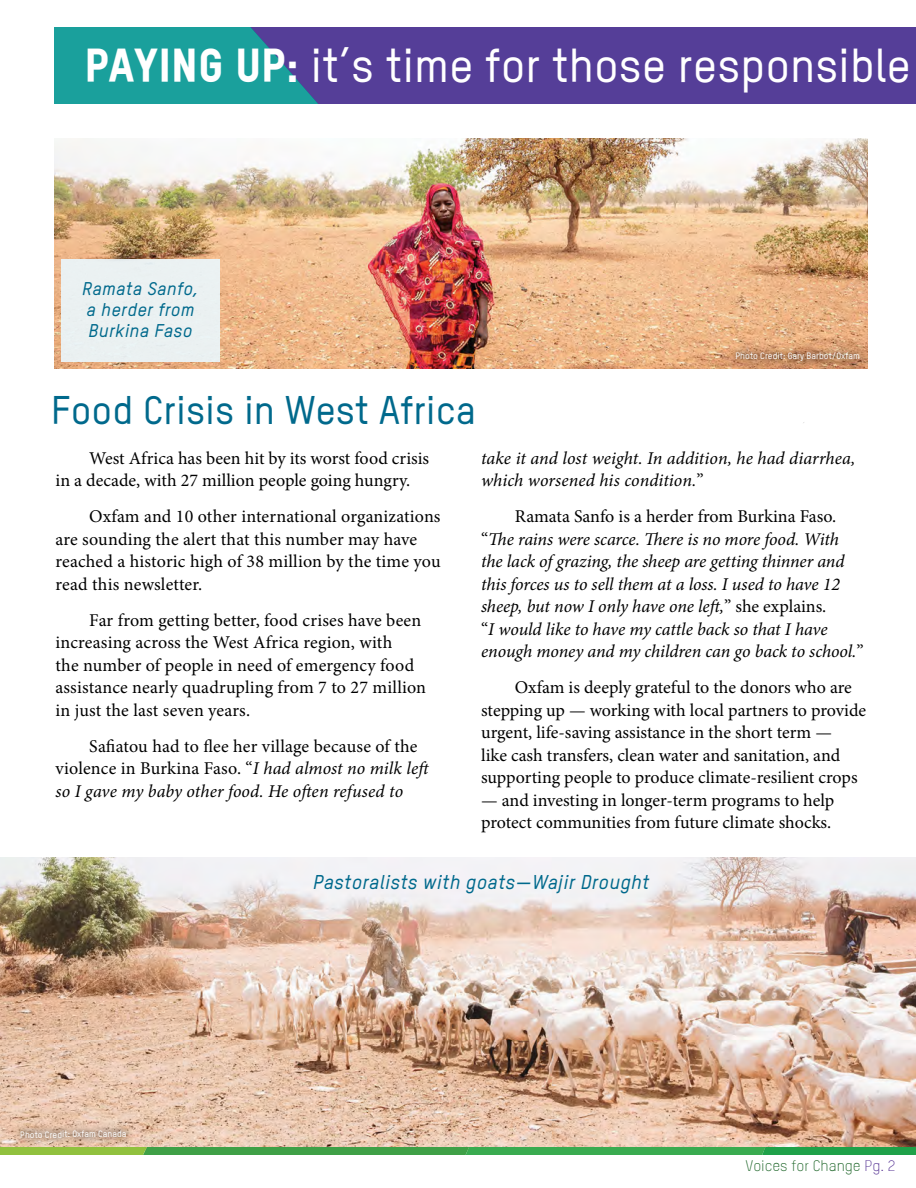
<style>
.page{position:relative;width:916px;height:1188px;background:#fff}
.page>*{position:absolute;margin:0;border:0;box-sizing:border-box;transform-origin:0 0}
.t1{font:500 46.5px "Oxfam TSTARPRO";color:#fff}
.t2{font:500 39px "Oxfam TSTARPRO";color:#00698c}
.t3{font:italic 500 19.5px "Oxfam TSTARPRO";letter-spacing:.02em;color:#00698c}
.t4{font:18px/22.5px "Minion Pro";color:#000}
.t5{font:italic 18px/22.5px "Minion Pro";letter-spacing:-.005em;color:#000}
.t6{font:italic 500 18px/21px "Oxfam TSTARPRO";letter-spacing:.02em;color:#00698c}
.t7{font:300 15px "Oxfam TSTARPRO";color:#145f1f}
.t8{font:500 9px "Oxfam TSTARPRO";color:#fff}
.s1{font-family:"Oxfam TSTARPRO Headline";font-weight:400}
.s2{font-style:italic}
.s3{font-style:normal}
.s4{color:#522e91}
</style>
<div class="page">
<div style="left:506px;top:27px;width:409px;height:77px;background:#553e98"></div>
<svg style="left:54px;top:27px;width:452px;height:77px;background:#36709a"></svg>
<img style="left:0;top:858px;width:915px;height:290px">
<svg style="left:0;top:1148px;width:915px;height:6px;background:#45a848"></svg>
<img style="left:54px;top:138px;width:813px;height:231px">
<svg style="left:728px;top:345px;width:138px;height:23px;background:#c48d65"></svg>
<svg style="left:13px;top:1123px;width:120px;height:22px;background:#d1b29b"></svg>
<div style="left:61px;top:259px;width:158px;height:103px;background:#ebf1f2"></div>
<h1 class="t1" style="left:84px;top:38px;width:828px"><span class="s1">PAYING UP:</span> it’s time for those responsible</h1>
<p class="t6" style="left:82px;top:278px;width:118px">Ramata Sanfo, a herder from<br>Burkina Faso</p>
<p class="t8" style="left:735px;top:350px;width:126px">Photo Credit: Gary Barbot/Oxfam</p>
<h2 class="t2" style="left:51px;top:386px;width:426px">Food Crisis in West Africa</h2>
<p class="t4" style="left:56px;top:447px;width:375px;text-indent:34px">West Africa has been hit by its worst food crisis in a decade, with 27 million people going hungry.</p>
<p class="t4" style="left:56px;top:505px;width:386px;text-indent:34px">Oxfam and 10 other international organizations are sounding the alert that this number may have reached a historic high of 38 million by the time you read this newsletter.</p>
<p class="t4" style="left:56px;top:609px;width:372px;text-indent:34px">Far from getting better, food crises have been increasing across the West Africa region, with<br>the number of people in need of emergency food assistance nearly quadrupling from 7 to 27 million in just the last seven years.</p>
<p class="t4" style="left:56px;top:735px;width:377px;text-indent:34px">Safiatou had to flee her village because of the violence in Burkina Faso. “<span class="s2">I had almost no milk left so I gave my baby other food. He often refused to</span></p>
<p class="t5" style="left:481px;top:447px;width:376px">take it and lost weight. In addition, he had diarrhea, which worsened his condition.<span class="s3">”</span></p>
<p class="t5" style="left:481px;top:505px;width:384px;text-indent:34px"><span class="s3">Ramata Sanfo is a herder from Burkina Faso. “</span>The rains were scarce. There is no more food. With the lack of grazing, the sheep are getting thinner and this forces us to sell them at a loss. I used to have 12 sheep, but now I only have one left,<span class="s3">” she explains.<br>“</span>I would like to have my cattle back so that I have enough money and my children can go back to school.<span class="s3">”</span></p>
<p class="t4" style="left:481px;top:676px;width:386px;text-indent:34px">Oxfam is deeply grateful to the donors who are stepping up — working with local partners to provide urgent, life-saving assistance in the short term —<br>like cash transfers, clean water and sanitation, and supporting people to produce climate-resilient crops</p>
<p class="t4" style="left:481px;top:789px;width:354px">— and investing in longer-term programs to help protect communities from future climate shocks.</p>
<p class="t8" style="left:20px;top:1130px;width:108px;rotate:-1deg">Photo Credit: Oxfam Canada</p>
<p class="t3" style="left:313px;top:870px;width:337px">Pastoralists with goats—Wajir Drought</p>
<p class="t7" style="left:745px;top:1157px;width:151px">Voices for Change <span class="s4">Pg. 2</span></p>
</div>
